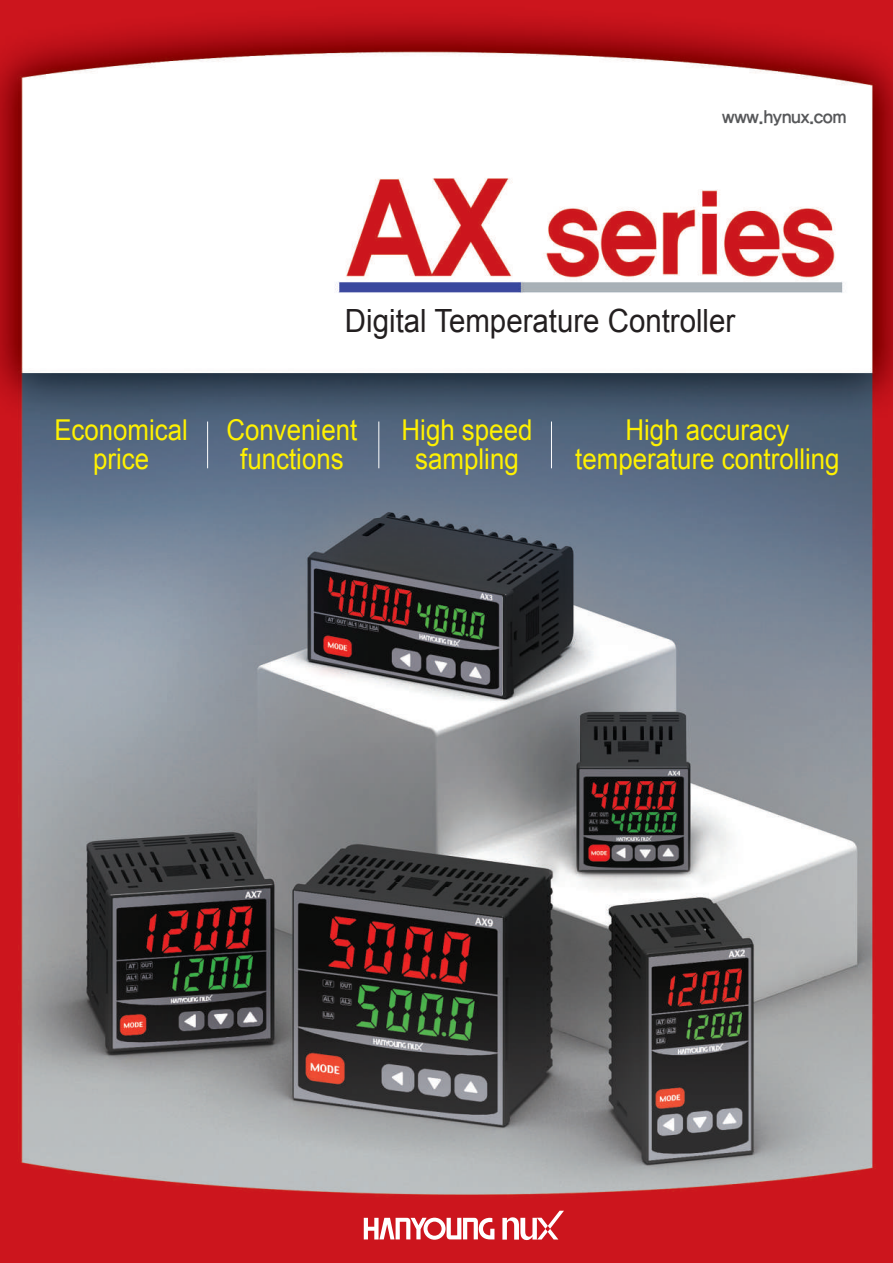
<style>
.page{position:relative;width:893px;height:1263px;background:#fff}
.page>*{position:absolute;margin:0;border:0;box-sizing:border-box;transform-origin:0 0}
.t1{font:31.95px "Arial";color:#231f20;scale:.92 1}
.t2{font:28.8px/28.8px "Arial";color:#fff101;text-align:center;scale:.9 1}
.t3{font:18px "YDVYGO14";letter-spacing:-.025em;color:#57585a}
</style>
<div class="page">
<img style="left:0;top:0;width:893px;height:1263px">
<svg style="left:364px;top:1218px;width:130px;height:22px"></svg>
<svg style="left:502px;top:1211px;width:62px;height:29px"></svg>
<hr style="left:207px;top:421px;width:1px;height:47px;background:#fff">
<hr style="left:378px;top:421px;width:1px;height:47px;background:#fff">
<hr style="left:551px;top:421px;width:1px;height:47px;background:#fff">
<p class="t3" style="left:722px;top:106px;width:126px">www.hynux.com</p>
<p class="t1" style="left:345px;top:299px;width:426px">Digital Temperature Controller</p>
<p class="t2" style="left:227px;top:416px;width:147px">Convenient functions</p>
<p class="t2" style="left:54px;top:416px;width:150px">Economical price</p>
<p class="t2" style="left:402px;top:416px;width:147px">High speed sampling</p>
<p class="t2" style="left:575px;top:416px;width:295px">High accuracy temperature controlling</p>
</div>
